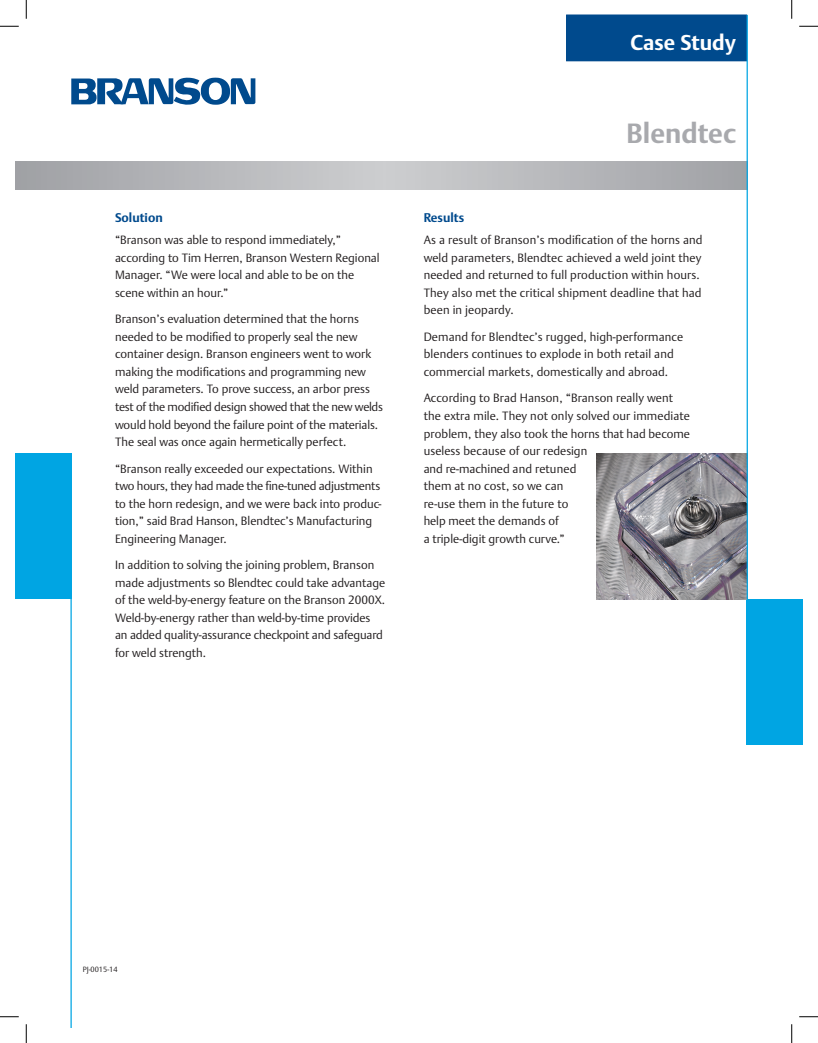
<style>
.page{position:relative;width:818px;height:1043px;background:#fff}
.page>*{position:absolute;margin:0;border:0;box-sizing:border-box;transform-origin:0 0}
.t1{font:700 27.5px "DTL Argo TOT";color:#a8a9ad}
.t2{font:700 21.25px "DTL Argo TOT";color:#fff}
.t3{font:700 12.5px "DTL Argo TOT";color:#004a8d}
.t4{font:300 11.88px/17.5px "DTL Argo TOT";color:#231f20}
.t5{font:300 7.5px "DTL Argo TOT";color:#231f20}
</style>
<div class="page">
<div style="left:566px;top:15px;width:180px;height:46px;background:#004a8d"></div>
<svg style="left:15px;top:161px;width:731px;height:28px;background:#b6b7ba"></svg>
<div style="left:746px;top:599px;width:56px;height:145px;background:#00a5e3"></div>
<svg style="left:71px;top:78px;width:184px;height:27px"></svg>
<div style="left:15px;top:453px;width:56px;height:146px;background:#00a5e3"></div>
<hr style="left:70px;top:453px;width:2px;height:575px;background:#00a5e3">
<img style="left:596px;top:454px;width:150px;height:145px">
<hr style="left:746px;top:15px;width:1px;height:729px;background:#00a5e3">
<svg style="left:0;top:25px;width:19px;height:2px"></svg>
<svg style="left:799px;top:25px;width:19px;height:2px"></svg>
<svg style="left:0;top:1016px;width:19px;height:1px"></svg>
<svg style="left:799px;top:1016px;width:19px;height:1px"></svg>
<svg style="left:25px;top:0;width:2px;height:19px"></svg>
<svg style="left:25px;top:1024px;width:2px;height:18px"></svg>
<svg style="left:791px;top:0;width:1px;height:19px"></svg>
<svg style="left:791px;top:1024px;width:1px;height:18px"></svg>
<p class="t3" style="left:115px;top:210px;width:49px">Solution</p>
<p class="t4" style="left:115px;top:231px;width:266px">“Branson was able to respond immediately,” according to Tim Herren, Branson Western Regional Manager. “We were local and able to be on the scene within an hour.”</p>
<p class="t4" style="left:115px;top:310px;width:269px">Branson’s evaluation determined that the horns needed to be modified to properly seal the new container design. Branson engineers went to work making the modifications and programming new weld parameters. To prove success, an arbor press test of the modified design showed that the new welds would hold beyond the failure point of the materials.<br>The seal was once again hermetically perfect.</p>
<p class="t4" style="left:115px;top:459px;width:268px">“Branson really exceeded our expectations. Within two hours, they had made the fine-tuned adjustments to the horn redesign, and we were back into produc&shy;tion,” said Brad Hanson, Blendtec’s Manufacturing Engineering Manager.</p>
<p class="t4" style="left:115px;top:556px;width:272px">In addition to solving the joining problem, Branson made adjustments so Blendtec could take advantage of the weld-by-energy feature on the Branson 2000X.<br>Weld-by-energy rather than weld-by-time provides an added quality-assurance checkpoint and safeguard for weld strength.</p>
<h2 class="t2" style="left:630px;top:30px;width:107px">Case Study</h2>
<h1 class="t1" style="left:626px;top:117px;width:111px">Blendtec</h1>
<p class="t3" style="left:423px;top:210px;width:42px">Results</p>
<p class="t4" style="left:423px;top:231px;width:280px">As a result of Branson’s modification of the horns and weld parameters, Blendtec achieved a weld joint they needed and returned to full production within hours.<br>They also met the critical shipment deadline that had been in jeopardy.</p>
<p class="t4" style="left:423px;top:328px;width:261px">Demand for Blendtec’s rugged, high-performance blenders continues to explode in both retail and commercial markets, domestically and abroad.</p>
<p class="t4" style="left:423px;top:389px;width:268px">According to Brad Hanson, “Branson really went the extra mile. They not only solved our immediate problem, they also took the horns that had become useless because of our redesign<br>and re-machined and retuned<br>them at no cost, so we can<br>re-use them in the future to<br>help meet the demands of<br>a triple-digit growth curve.”</p>
<p class="t5" style="left:83px;top:964px;width:36px">PJ-0015-14</p>
</div>
